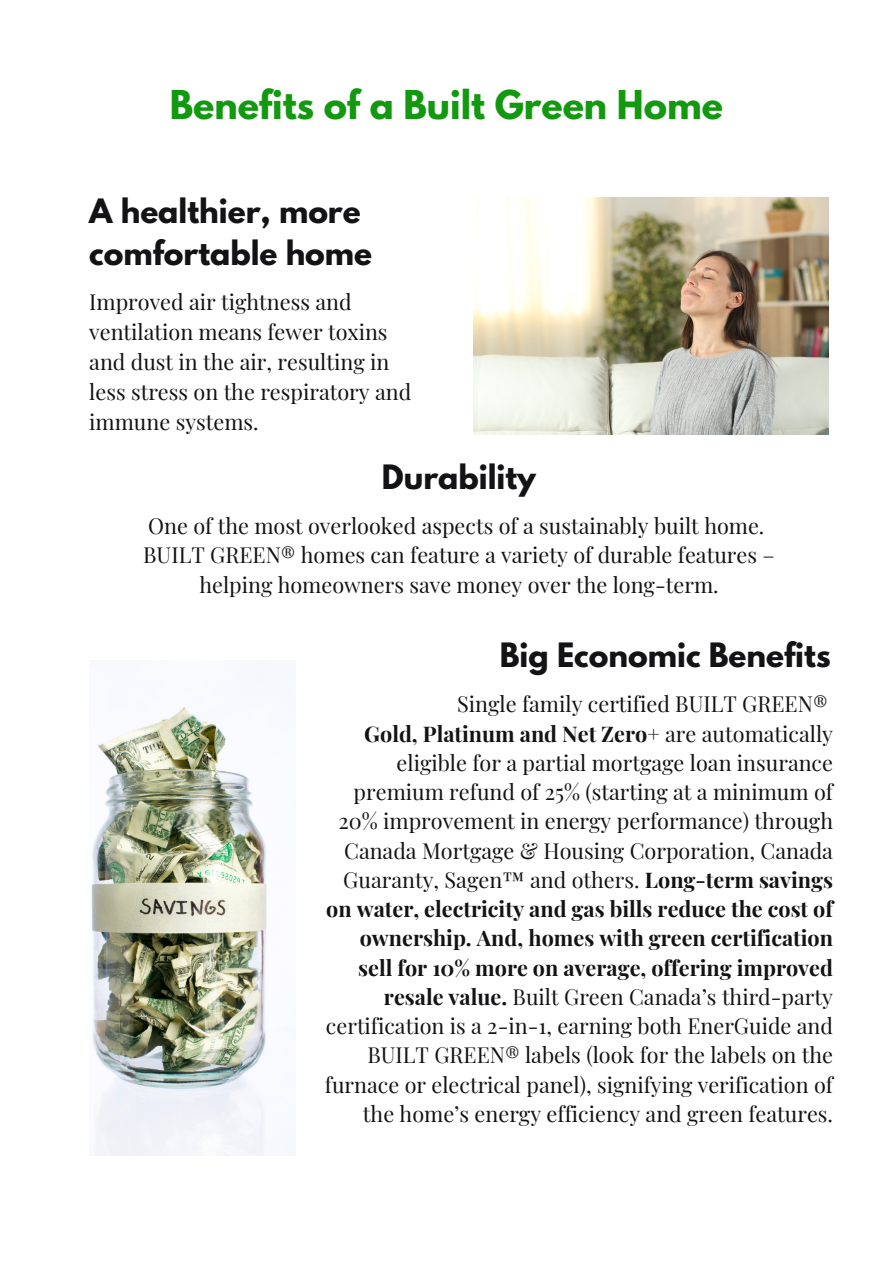
<style>
.page{position:relative;width:893px;height:1264px;background:#fff}
.page>*{position:absolute;margin:0;border:0;box-sizing:border-box;transform-origin:0 0}
.t1{font:700 35.25px "League Spartan";color:#12990f}
.t2{font:700 29.7px/41.5px "League Spartan";color:#131315}
.t3{font:21.6px/29.2px "Playfair Display";color:#131315}
.s1{font-weight:700}
</style>
<div class="page">
<img style="left:473px;top:198px;width:355px;height:236px">
<img style="left:91px;top:660px;width:176px;height:495px">
<h1 class="t1" style="left:170px;top:88px;width:554px">Benefits of a Built Green Home</h1>
<h2 class="t2" style="left:89px;top:194px;width:284px">A healthier, more comfortable home</h2>
<p class="t3" style="left:89px;top:286px;width:323px;line-height:30px">Improved air tightness and ventilation means fewer toxins and dust in the air, resulting in less stress on the respiratory and immune systems.</p>
<h2 class="t2" style="left:382px;top:460px;width:156px">Durability</h2>
<p class="t3" style="left:143px;top:510px;width:633px;text-align:center">One of the most overlooked aspects of a sustainably built home.<br>BUILT GREEN® homes can feature a variety of durable features – helping homeowners save money over the long-term.</p>
<h2 class="t2" style="left:499px;top:638px;width:332px">Big Economic Benefits</h2>
<p class="t3" style="left:325px;top:688px;width:509px;text-align:right">Single family certified BUILT GREEN®<br><span class="s1">Gold, Platinum and Net Zero+</span> are automatically eligible for a partial mortgage loan insurance premium refund of 25% (starting at a minimum of 20% improvement in energy performance) through Canada Mortgage &amp; Housing Corporation, Canada Guaranty, Sagen™ and others. <span class="s1">Long-term savings on water, electricity and gas bills reduce the cost of ownership. And, homes with green certification sell for 10% more on average, offering improved resale value.</span> Built Green Canada’s third-party certification is a 2-in-1, earning both EnerGuide and BUILT GREEN® labels (look for the labels on the furnace or electrical panel), signifying verification of the home’s energy efficiency and green features.</p>
</div>
